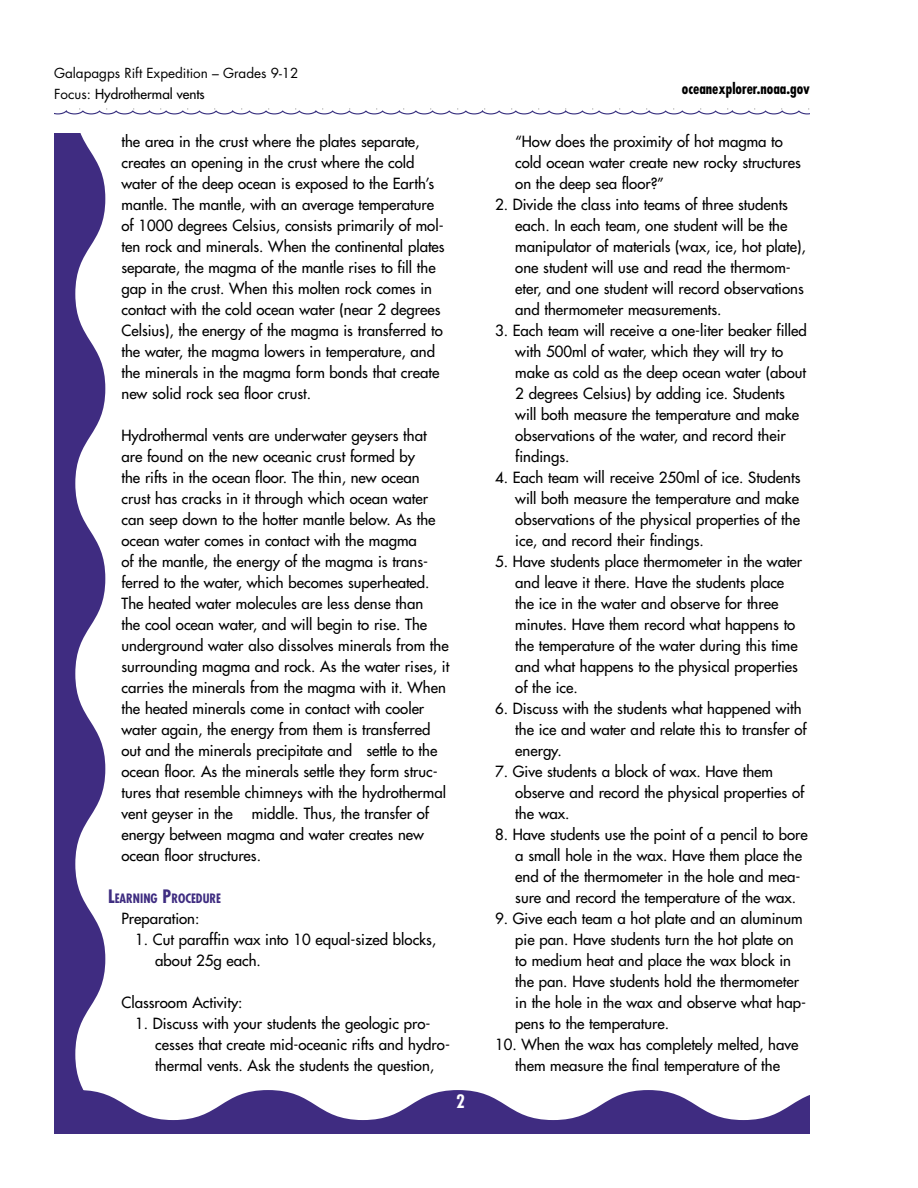
<style>
.page{position:relative;width:918px;height:1188px;background:#fff}
.page>*{position:absolute;margin:0;border:0;box-sizing:border-box;transform-origin:0 0}
.t1{font:700 condensed 18px "Futura";color:#fff}
.Indent_sub_text_w{font:15px/21px "Futura";color:#000}
.body_text_lists{font:15px/21px "Futura";color:#000}
.t2{font:700 condensed 15px "Futura";color:#000}
.t3{font:13.5px "Futura";color:#000}
.t4{font:13.5px "Futura";color:#000}
.Sub_head{font:700 condensed 12.6px "Futura";color:#3f2d81}
.s1{font-style:inherit}
.s2{font-size:18px}
</style>
<div class="page">
<svg style="left:54px;top:134px;width:51px;height:956px;fill:#3f2c81"></svg>
<svg style="left:54px;top:1090px;width:756px;height:44px"></svg>
<svg style="left:54px;top:108px;width:756px;height:7px"></svg>
<p class="t3" style="left:54px;top:64px;width:246px">Galapagps Rift Expedition – Grades 9-12</p>
<p class="t4" style="left:54px;top:85px;width:152px"><span class="s1">Focus:</span> Hydrothermal vents</p>
<p class="t2" style="left:682px;top:79px;width:130px">oceanexplorer.noaa.gov</p>
<p class="body_text_lists" style="left:122px;top:131px;width:325px">the area in the crust where the plates separate, creates an opening in the crust where the cold water of the deep ocean is exposed to the Earth’s mantle. The mantle, with an average temperature of 1000 degrees Celsius, consists primarily of mol&shy;ten rock and minerals. When the continental plates separate, the magma of the mantle rises to fill the gap in the crust. When this molten rock comes in contact with the cold ocean water (near 2 degrees Celsius), the energy of the magma is transferred to the water, the magma lowers in temperature, and the minerals in the magma form bonds that create new solid rock sea floor crust.</p>
<p class="body_text_lists" style="left:122px;top:425px;width:329px">Hydrothermal vents are underwater geysers that are found on the new oceanic crust formed by<br>the rifts in the ocean floor. The thin, new ocean crust has cracks in it through which ocean water can seep down to the hotter mantle below. As the ocean water comes in contact with the magma<br>of the mantle, the energy of the magma is trans&shy;ferred to the water, which becomes superheated.<br>The heated water molecules are less dense than<br>the cool ocean water, and will begin to rise. The underground water also dissolves minerals from the surrounding magma and rock. As the water rises, it carries the minerals from the magma with it. When the heated minerals come in contact with cooler water again, the energy from them is transferred out and the minerals precipitate and settle to the ocean floor. As the minerals settle they form struc&shy;tures that resemble chimneys with the hydrothermal vent geyser in the</p>
<p class="Indent_sub_text_w" style="left:515px;top:131px;width:287px">“How does the proximity of hot magma to cold ocean water create new rocky structures on the deep sea floor?”</p>
<p class="Indent_sub_text_w" style="left:515px;top:194px;width:292px;text-indent:-20px">2. Divide the class into teams of three students each. In each team, one student will be the manipulator of materials (wax, ice, hot plate), one student will use and read the thermom&shy;eter, and one student will record observations and thermometer measurements.</p>
<p class="Indent_sub_text_w" style="left:515px;top:320px;width:293px;text-indent:-20px">3. Each team will receive a one-liter beaker filled with 500ml of water, which they will try to make as cold as the deep ocean water (about 2 degrees Celsius) by adding ice. Students will both measure the temperature and make observations of the water, and record their findings.</p>
<p class="Indent_sub_text_w" style="left:515px;top:467px;width:287px;text-align:justify;text-indent:-20px">4. Each team will receive 250ml of ice. Students will both measure the temperature and make observations of the physical properties of the ice, and record their findings.</p>
<p class="Indent_sub_text_w" style="left:515px;top:551px;width:288px;text-indent:-20px">5. Have students place thermometer in the water and leave it there. Have the students place the ice in the water and observe for three minutes. Have them record what happens to the temperature of the water during this time and what happens to the physical properties of the ice.</p>
<p class="Indent_sub_text_w" style="left:515px;top:698px;width:293px;text-indent:-20px">6. Discuss with the students what happened with the ice and water and relate this to transfer of energy.</p>
<p class="Indent_sub_text_w" style="left:515px;top:761px;width:291px;text-indent:-20px">7. Give students a block of wax. Have them observe and record the physical properties of the wax.</p>
<p class="Indent_sub_text_w" style="left:515px;top:824px;width:294px;text-indent:-20px">8. Have students use the point of a pencil to bore a small hole in the wax. Have them place the end of the thermometer in the hole and mea&shy;sure and record the temperature of the wax.</p>
<p class="Indent_sub_text_w" style="left:515px;top:908px;width:292px;text-indent:-20px">9. Give each team a hot plate and an aluminum pie pan. Have students turn the hot plate on to medium heat and place the wax block in the pan. Have students hold the thermometer in the hole in the wax and observe what hap&shy;pens to the temperature.</p>
<p class="Indent_sub_text_w" style="left:495px;top:1034px;width:305px;text-align:center">10. When the wax has completely melted, have them measure the final temperature of the</p>
<p class="body_text_lists" style="left:122px;top:803px;width:309px;text-indent:130px">middle. Thus, the transfer of energy between magma and water creates new ocean floor structures.</p>
<p class="Sub_head" style="left:108px;top:890px;width:115px"><span class="s2">L</span>EARNING <span class="s2">P</span>ROCEDURE</p>
<p class="body_text_lists" style="left:122px;top:908px;width:79px">Preparation:</p>
<p class="Indent_sub_text_w" style="left:155px;top:929px;width:283px;text-indent:-20px">1. Cut paraffin wax into 10 equal-sized blocks, about 25g each.</p>
<p class="body_text_lists" style="left:122px;top:992px;width:123px">Classroom Activity:</p>
<p class="Indent_sub_text_w" style="left:155px;top:1013px;width:296px;text-indent:-20px">1. Discuss with your students the geologic pro&shy;cesses that create mid-oceanic rifts and hydro&shy;thermal vents. Ask the students the question,</p>
<p class="t1" style="left:456px;top:1090px;width:10px">2</p>
</div>
